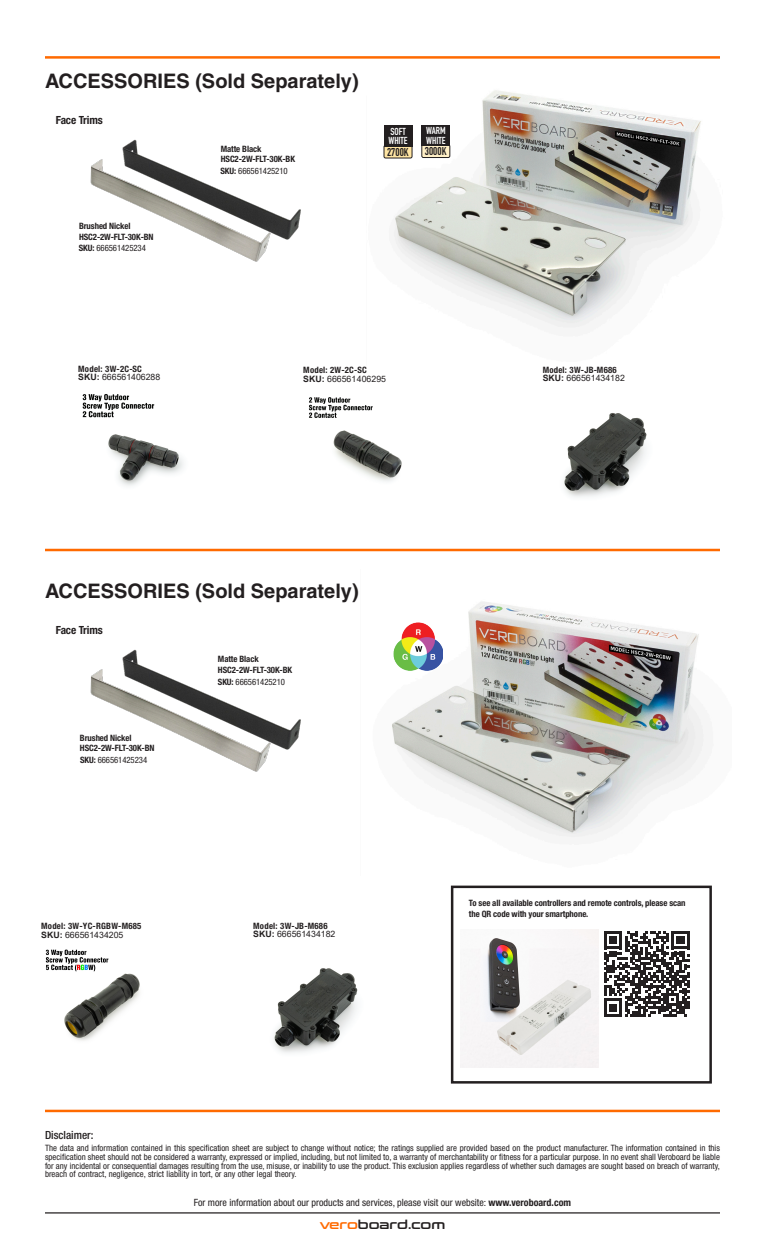
<style>
.page{position:relative;width:765px;height:1260px;background:#fff}
.page>*{position:absolute;margin:0;border:0;box-sizing:border-box;transform-origin:0 0}
.t1{font:700 20px "Helvetica CE";color:#231f20}
.t2{font:12.5px "Conthrax Sb";color:#231f20}
.t3{font:700 condensed 11.25px "Helvetica Neue LT Std";letter-spacing:-.01em;color:#231f20}
.t4{font:500 condensed 11.25px "Helvetica Neue LT Std";color:#231f20}
.t5{font:700 11.25px "DIN Condensed";color:#231f20}
.t6{font:condensed 10px "Helvetica Neue LT Std";color:#231f20}
.t7{font:700 10px "DIN Condensed";color:#fff}
.t8{font:condensed 8.75px/8.8px "Helvetica Neue LT Std";letter-spacing:-.01em;color:#231f20;text-align:justify}
.t9{font:700 condensed 8.75px/10.5px "Helvetica Neue LT Std";letter-spacing:-.01em;color:#231f20}
.t10{font:700 condensed 8.75px "Helvetica Neue LT Std";letter-spacing:.025em;color:#231f20}
.t11{font:8.75px "Arial";color:#231f20}
.s1{font-weight:700}
.s2{color:#ff6a00}
</style>
<div class="page">
<div style="left:451px;top:886px;width:261px;height:198px;border:2px solid #231f20"></div>
<img style="left:392px;top:602px;width:312px;height:236px">
<hr style="left:45px;top:1212px;width:675px;height:2px;background:#231f20">
<hr style="left:45px;top:56px;width:675px;height:3px;background:#ff6a00">
<hr style="left:45px;top:549px;width:675px;height:2px;background:#ff6a00">
<hr style="left:45px;top:1110px;width:675px;height:2px;background:#ff6a00">
<img style="left:90px;top:649px;width:211px;height:123px">
<img style="left:90px;top:139px;width:211px;height:123px">
<img style="left:383px;top:90px;width:318px;height:238px">
<svg style="left:604px;top:931px;width:86px;height:86px"></svg>
<img style="left:394px;top:622px;width:49px;height:49px">
<div style="left:422px;top:145px;width:28px;height:13px;background:#ffefc5;border-radius:2px"></div>
<div style="left:422px;top:145px;width:28px;height:13px;border:1px solid #231f20;border-radius:2px"></div>
<div style="left:422px;top:125px;width:28px;height:21px;background:#231f20"></div>
<div style="left:384px;top:145px;width:28px;height:13px;background:#ffe5a3;border-radius:2px"></div>
<div style="left:384px;top:145px;width:28px;height:13px;border:1px solid #231f20;border-radius:2px"></div>
<div style="left:384px;top:125px;width:28px;height:21px;background:#231f20"></div>
<img style="left:460px;top:929px;width:138px;height:138px">
<img style="left:82px;top:394px;width:102px;height:92px">
<img style="left:564px;top:413px;width:83px;height:84px">
<img style="left:308px;top:397px;width:94px;height:85px">
<img style="left:274px;top:968px;width:84px;height:85px">
<img style="left:45px;top:949px;width:95px;height:92px">
<p class="t1" style="left:45px;top:69px;width:315px">ACCESSORIES (Sold Separately)</p>
<p class="t3" style="left:56px;top:113px;width:49px">Face Trims</p>
<p class="t9" style="left:79px;top:221px;width:53px">Brushed Nickel</p>
<p class="t9" style="left:79px;top:231px;width:76px">HSC2-2W-FLT-30K-BN</p>
<p class="t8" style="left:79px;top:244px;width:69px"><span class="s1">SKU:</span> 666561425234</p>
<p class="t10" style="left:78px;top:363px;width:65px">Model: 3W-2C-SC</p>
<p class="t11" style="left:78px;top:371px;width:84px"><span class="s1">SKU:</span> 666561406288</p>
<p class="t9" style="left:221px;top:143px;width:42px">Matte Black</p>
<p class="t9" style="left:221px;top:154px;width:76px">HSC2-2W-FLT-30K-BK</p>
<p class="t8" style="left:221px;top:167px;width:69px"><span class="s1">SKU:</span> 666561425210</p>
<p class="t7" style="left:390px;top:124px;width:17px">SOFT</p>
<p class="t7" style="left:388px;top:134px;width:21px">WHITE</p>
<p class="t5" style="left:387px;top:144px;width:23px">2700K</p>
<p class="t7" style="left:426px;top:124px;width:21px">WARM</p>
<p class="t7" style="left:426px;top:134px;width:21px">WHITE</p>
<p class="t5" style="left:425px;top:144px;width:23px">3000K</p>
<p class="t10" style="left:303px;top:365px;width:65px">Model: 2W-2C-SC</p>
<p class="t11" style="left:303px;top:373px;width:84px"><span class="s1">SKU:</span> 666561 406295</p>
<p class="t10" style="left:543px;top:365px;width:76px">Model: 3W-JB-M686</p>
<p class="t11" style="left:543px;top:372px;width:84px"><span class="s1">SKU:</span> 666561434182</p>
<p class="t1" style="left:45px;top:579px;width:315px">ACCESSORIES (Sold Separately)</p>
<p class="t3" style="left:56px;top:624px;width:49px">Face Trims</p>
<p class="t9" style="left:80px;top:732px;width:53px">Brushed Nickel</p>
<p class="t9" style="left:80px;top:743px;width:76px">HSC2-2W-FLT-30K-BN</p>
<p class="t8" style="left:80px;top:756px;width:69px"><span class="s1">SKU:</span> 666561425234</p>
<p class="t10" style="left:41px;top:921px;width:102px">Model: 3W-YC-RGBW-M685</p>
<p class="t11" style="left:41px;top:929px;width:84px"><span class="s1">SKU:</span> 666561434205</p>
<p class="t9" style="left:218px;top:654px;width:42px">Matte Black</p>
<p class="t9" style="left:218px;top:664px;width:76px">HSC2-2W-FLT-30K-BK</p>
<p class="t8" style="left:218px;top:678px;width:69px"><span class="s1">SKU:</span> 666561425210</p>
<p class="t10" style="left:253px;top:920px;width:76px">Model: 3W-JB-M686</p>
<p class="t11" style="left:253px;top:927px;width:84px"><span class="s1">SKU:</span> 666561434182</p>
<p class="t9" style="left:469px;top:898px;width:218px">To see all available controllers and remote controls, please scan the QR code with your smartphone.</p>
<p class="t4" style="left:45px;top:1128px;width:50px">Disclaimer:</p>
<p class="t8" style="left:45px;top:1144px;width:677px">The data and information contained in this specification sheet are subject to change without notice; the ratings supplied are provided based on the product manufacturer. The information contained in this specification sheet should not be considered a warranty, expressed or implied, including, but not limited to, a warranty of merchantability or fitness for a particular purpose. In no event shall Veroboard be liable for any incidental or consequential damages resulting from the use, misuse, or inability to use the product. This exclusion applies regardless of whether such damages are sought based on breach of warranty, breach of contract, negligence, strict liability in tort, or any other legal theory.</p>
<p class="t6" style="left:194px;top:1196px;width:379px">For more information about our products and services, please visit our website: <span class="s1">www.veroboard.com</span></p>
<p class="t2" style="left:320px;top:1215px;width:127px"><span class="s2">vero</span>board.com</p>
</div>
